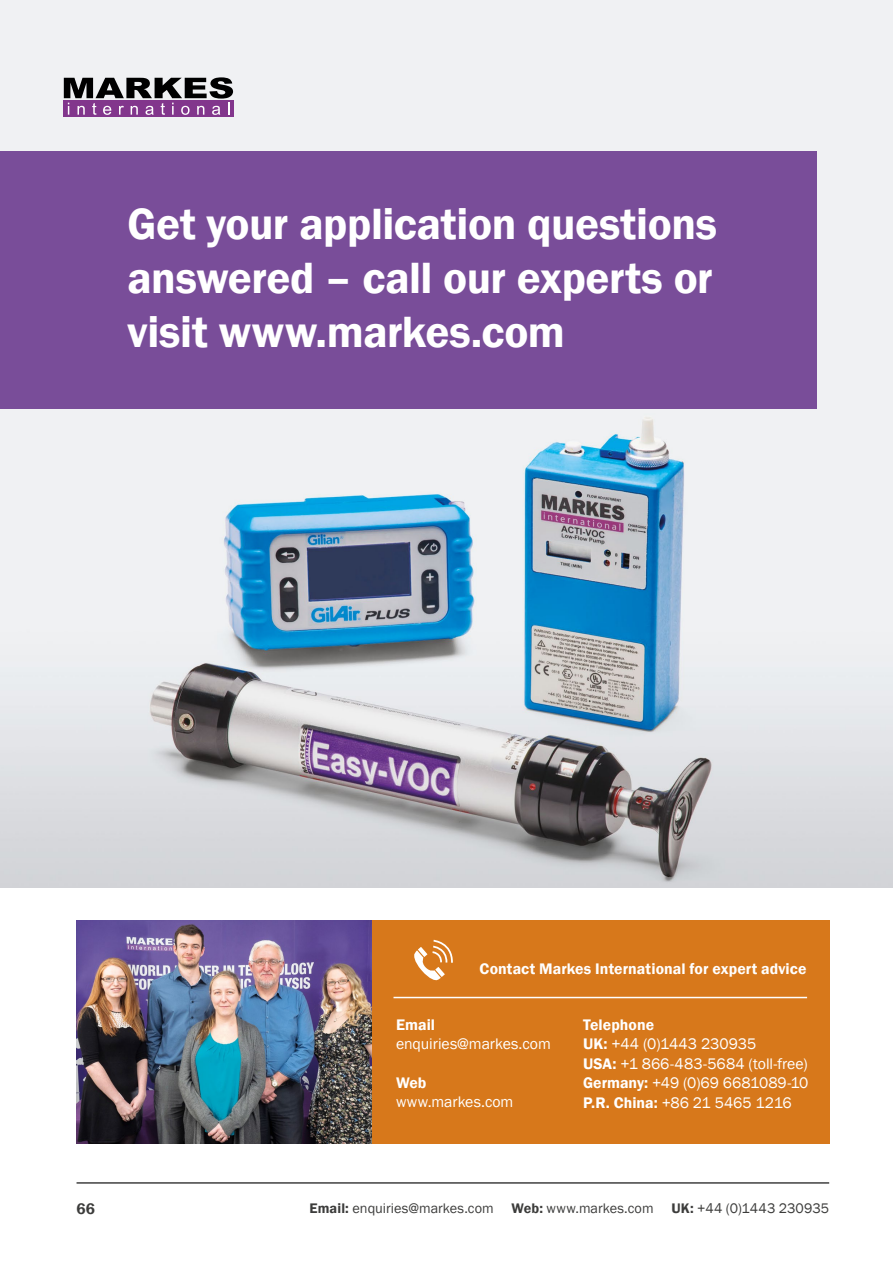
<style>
.page{position:relative;width:893px;height:1263px;background:#fff}
.page>*{position:absolute;margin:0;border:0;box-sizing:border-box;transform-origin:0 0}
.t1{font:600 45px/54px "Franklin Gothic";letter-spacing:-.01em;color:#fff;text-align:justify}
.t2{font:15.75px/19.5px "Franklin Gothic";color:#fff}
.t3{font:600 15.75px "Franklin Gothic";letter-spacing:.005em;color:#fff}
.t4{font:600 15.75px "Franklin Gothic";color:#3c3c3b}
.t5{font:14.25px "Franklin Gothic";letter-spacing:.005em;color:#3c3c3b}
.s1{font-weight:600}
</style>
<div class="page">
<hr style="left:77px;top:1182px;width:752px;height:1px;background:#000">
<img style="left:76px;top:920px;width:296px;height:224px">
<img style="left:0;top:0;width:893px;height:887px">
<div style="left:0;top:151px;width:816px;height:258px;background:#794d99"></div>
<div style="left:64px;top:101px;width:170px;height:16px;background:#82368c"></div>
<svg style="left:64px;top:77px;width:169px;height:38px"></svg>
<div style="left:372px;top:920px;width:457px;height:224px;background:#d7781b"></div>
<hr style="left:393px;top:997px;width:414px;height:1px;background:#fff">
<svg style="left:414px;top:939px;width:39px;height:41px"></svg>
<h1 class="t1" style="left:128px;top:197px;width:591px">Get your application questions answered – call our experts or visit www.markes.com</h1>
<p class="t3" style="left:480px;top:959px;width:328px">Contact Markes International for expert advice</p>
<p class="t3" style="left:396px;top:1014px;width:41px">Email</p>
<p class="t2" style="left:396px;top:1034px;width:156px">enquiries@markes.com</p>
<p class="t3" style="left:396px;top:1073px;width:32px">Web</p>
<p class="t2" style="left:396px;top:1092px;width:119px">www.markes.com</p>
<p class="t2" style="left:583px;top:1015px;width:227px"><span class="s1">Telephone<br>UK:</span> +44 (0)1443 230935<br><span class="s1">USA:</span> +1 866-483-5684 (toll-free)<br><span class="s1">Germany:</span> +49 (0)69 6681089-10<br><span class="s1">P.R. China:</span> +86 21 5465 1216</p>
<p class="t4" style="left:77px;top:1199px;width:20px">66</p>
<p class="t5" style="left:309px;top:1200px;width:186px"><span class="s1">Email:</span> enquiries@markes.com</p>
<p class="t5" style="left:512px;top:1200px;width:319px"><span class="s1">Web:</span> www.markes.com <span class="s1">UK:</span> +44 (0)1443 230935</p>
</div>
